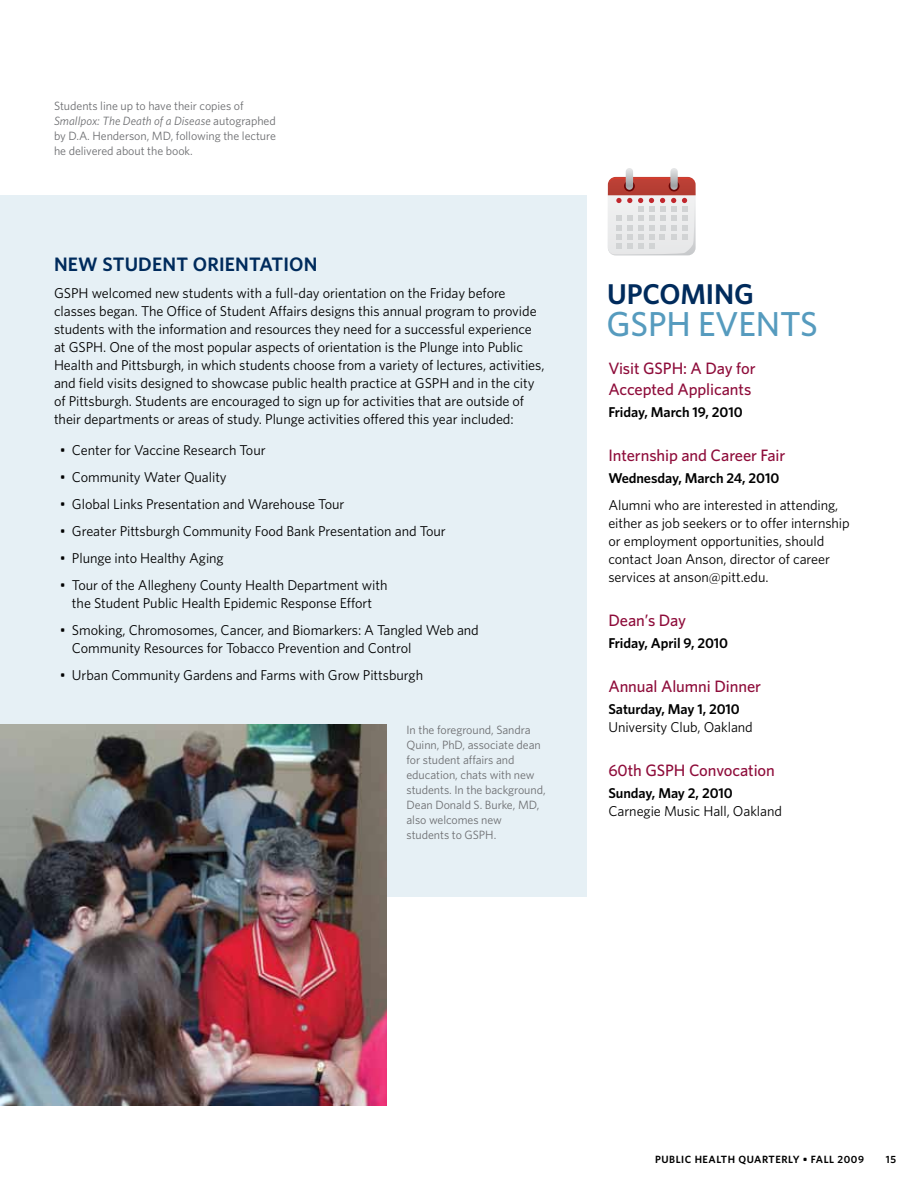
<style>
.page{position:relative;width:918px;height:1188px;background:#fff}
.page>*{position:absolute;margin:0;border:0;box-sizing:border-box;transform-origin:0 0}
.t1{font:500 34.65px "Whitney";letter-spacing:-.005em;color:#569bbe}
.t2{font:600 28.65px "Whitney";letter-spacing:-.005em;color:#002b5c}
.t3{font:600 19.5px "Whitney";letter-spacing:.01em;color:#002b5c}
.t4{font:500 16.5px/21px "Whitney";letter-spacing:-.005em;color:#8e0c3a}
.t5{font:14.25px/18px "Whitney";letter-spacing:-.005em;color:#000}
.t6{font:600 14.25px "Whitney";letter-spacing:-.005em;color:#000}
.t7{font:12px/15px "Whitney";letter-spacing:-.005em;color:#6d6e71}
.t8{font:600 10.5px "Whitney";letter-spacing:.05em;color:#000}
.s1{font-style:italic}
</style>
<div class="page">
<div style="left:0;top:195px;width:587px;height:911px;background:#e6f0f5"></div>
<div style="left:0;top:897px;width:587px;height:209px;background:#fff"></div>
<img style="left:0;top:724px;width:387px;height:381px">
<svg style="left:626px;top:168px;width:7px;height:22px"></svg>
<svg style="left:670px;top:168px;width:8px;height:22px"></svg>
<svg style="left:608px;top:177px;width:88px;height:78px;background:#d9bdbc"></svg>
<p class="t7" style="left:54px;top:98px;width:223px">Students line up to have their copies of <span class="s1">Smallpox: The Death of a Disease</span> autographed by D.A. Henderson, MD, following the lecture he delivered about the book.</p>
<h3 class="t3" style="left:54px;top:252px;width:250px">New Student Orientation</h3>
<p class="t5" style="left:54px;top:283px;width:492px">GSPH welcomed new students with a full-day orientation on the Friday before classes began. The Office of Student Affairs designs this annual program to provide students with the information and resources they need for a successful experience at GSPH. One of the most popular aspects of orientation is the Plunge into Public Health and Pittsburgh, in which students choose from a variety of lectures, activities, and field visits designed to showcase public health practice at GSPH and in the city of Pittsburgh. Students are encouraged to sign up for activities that are outside of their departments or areas of study. Plunge activities offered this year included:</p>
<p class="t5" style="left:60px;top:441px;width:207px">• Center for Vaccine Research Tour</p>
<p class="t5" style="left:60px;top:468px;width:168px">• Community Water Quality</p>
<p class="t5" style="left:60px;top:495px;width:286px">• Global Links Presentation and Warehouse Tour</p>
<p class="t5" style="left:60px;top:522px;width:387px">• Greater Pittsburgh Community Food Bank Presentation and Tour</p>
<p class="t5" style="left:60px;top:549px;width:165px">• Plunge into Healthy Aging</p>
<p class="t5" style="left:60px;top:576px;width:329px;text-align:center">• Tour of the Allegheny County Health Department with the Student Public Health Epidemic Response Effort</p>
<p class="t5" style="left:72px;top:621px;width:408px;text-indent:-12px">• Smoking, Chromosomes, Cancer, and Biomarkers: A Tangled Web and<br>Community Resources for Tobacco Prevention and Control</p>
<p class="t5" style="left:60px;top:666px;width:365px">• Urban Community Gardens and Farms with Grow Pittsburgh</p>
<p class="t7" style="left:406px;top:722px;width:141px">In the foreground, Sandra<br>Quinn, PhD, associate dean for student affairs and education, chats with new students. In the background,<br>Dean Donald S. Burke, MD, also welcomes new students to GSPH.</p>
<h2 class="t2" style="left:607px;top:277px;width:148px">UPCOMI NG</h2>
<h1 class="t1" style="left:606px;top:303px;width:213px">GSPH EVENTS</h1>
<p class="t4" style="left:608px;top:357px;width:149px">Visit GSPH: A Day for<br>Accepted Applicants</p>
<p class="t6" style="left:608px;top:404px;width:136px">Friday, March 19, 2010</p>
<p class="t4" style="left:608px;top:444px;width:179px">Internship and Career Fair</p>
<p class="t6" style="left:608px;top:470px;width:172px">Wednesday, March 24, 2010</p>
<p class="t5" style="left:608px;top:496px;width:243px">Alumni who are interested in attending, either as job seekers or to offer internship or employment opportunities, should contact Joan Anson, director of career services at anson@pitt.edu.</p>
<p class="t4" style="left:608px;top:609px;width:79px">Dean’s Day</p>
<p class="t6" style="left:608px;top:635px;width:121px">Friday, April 9, 2010</p>
<p class="t4" style="left:608px;top:675px;width:154px">Annual Alumni Dinner</p>
<p class="t6" style="left:608px;top:701px;width:133px">Saturday, May 1, 2010</p>
<p class="t5" style="left:608px;top:718px;width:146px">University Club, Oakland</p>
<p class="t4" style="left:608px;top:759px;width:168px">60th GSPH Convocation</p>
<p class="t6" style="left:608px;top:785px;width:126px">Sunday, May 2, 2010</p>
<p class="t5" style="left:608px;top:802px;width:175px">Carnegie Music Hall, Oakland</p>
<p class="t8" style="left:655px;top:1153px;width:168px">Public h ealth Quarterly • Fall</p>
<p class="t8" style="left:838px;top:1153px;width:28px">2009</p>
<p class="t8" style="left:886px;top:1153px;width:12px">15</p>
</div>
